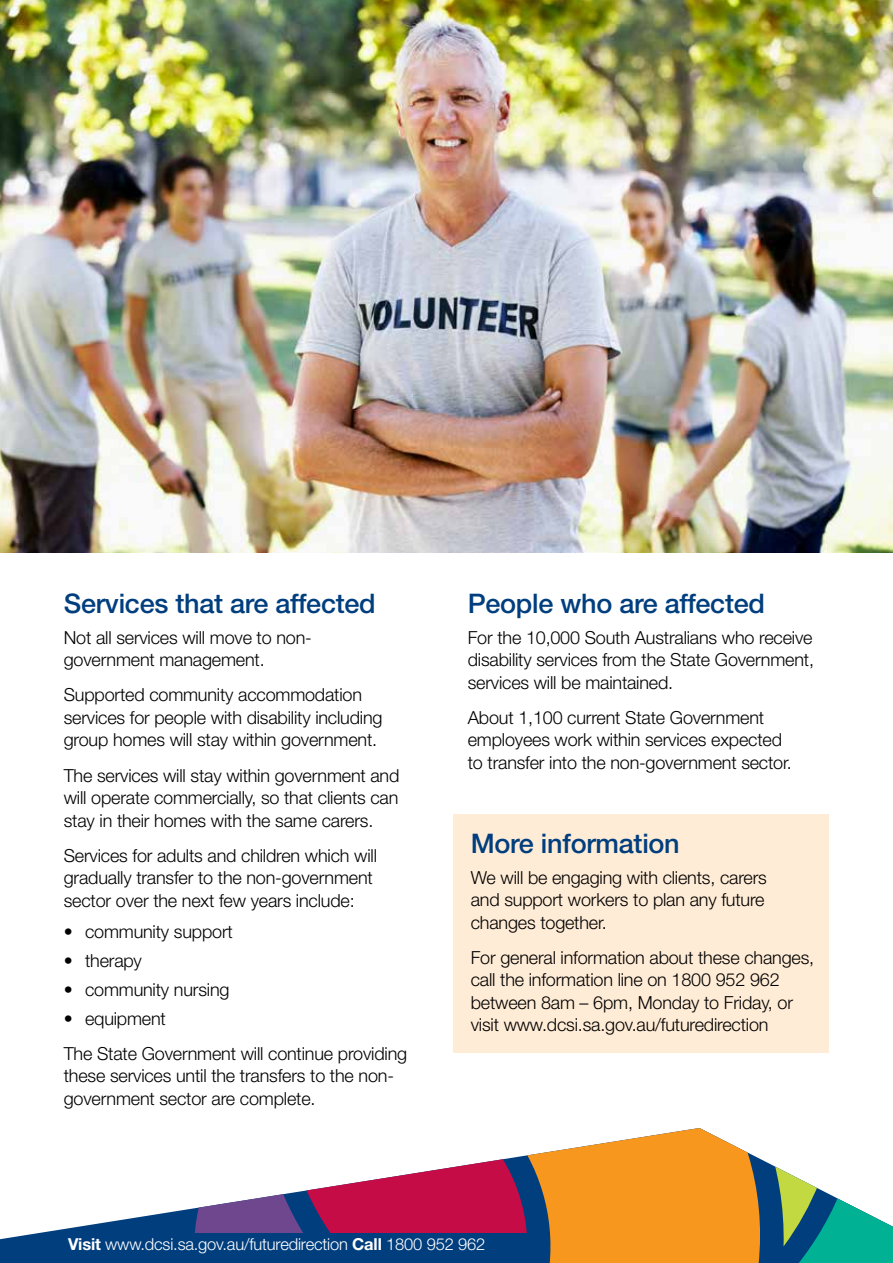
<style>
.page{position:relative;width:893px;height:1263px;background:#fff}
.page>*{position:absolute;margin:0;border:0;box-sizing:border-box;transform-origin:0 0}
.t1{font:500 27px "Helvetica Neue LT Std";letter-spacing:-.01em;color:#003e7e}
.t2{font:300 18px/22.5px "Helvetica Neue LT Std";letter-spacing:-.01em;color:#000}
.t3{font:300 16.5px "Helvetica Neue LT Std";letter-spacing:-.01em;color:#fff}
.s1{font-weight:700}
</style>
<div class="page">
<svg style="left:0;top:1209px;width:186px;height:54px;fill:#003e7e"></svg>
<svg style="left:775px;top:1206px;width:118px;height:57px;background:#1da99d"></svg>
<svg style="left:775px;top:1166px;width:79px;height:80px"></svg>
<svg style="left:186px;top:1194px;width:96px;height:39px"></svg>
<svg style="left:282px;top:1128px;width:493px;height:135px"></svg>
<div style="left:64px;top:1233px;width:474px;height:30px;background:#003e7e"></div>
<div style="left:454px;top:814px;width:375px;height:238px;background:#ffecd6"></div>
<img style="left:0;top:0;width:893px;height:553px">
<h1 class="t1" style="left:64px;top:587px;width:313px">Services that are affected</h1>
<p class="t2" style="left:64px;top:626px;width:250px">Not all services will move to non&shy;government management.</p>
<p class="t2" style="left:64px;top:683px;width:320px">Supported community accommodation services for people with disability including group homes will stay within government.</p>
<p class="t2" style="left:64px;top:764px;width:337px;text-align:justify">The services will stay within government and will operate commercially, so that clients can stay in their homes with the same carers.</p>
<p class="t2" style="left:64px;top:844px;width:315px">Services for adults and children which will gradually transfer to the non-government sector over the next few years include:</p>
<p class="t2" style="left:64px;top:920px;width:171px">• community support</p>
<p class="t2" style="left:64px;top:949px;width:80px">• therapy</p>
<p class="t2" style="left:64px;top:978px;width:167px">• community nursing</p>
<p class="t2" style="left:64px;top:1000px;width:345px;line-height:35.2px">• equipment<br>The State Government will continue providing</p>
<p class="t2" style="left:64px;top:1064px;width:332px">these services until the transfers to the non&shy;government sector are complete.</p>
<h1 class="t1" style="left:468px;top:587px;width:299px">People who are affected</h1>
<p class="t2" style="left:468px;top:626px;width:348px;text-align:justify">For the 10,000 South Australians who receive disability services from the State Government, services will be maintained.</p>
<p class="t2" style="left:468px;top:706px;width:326px">About 1,100 current State Government employees work within services expected to transfer into the non-government sector.</p>
<h1 class="t1" style="left:471px;top:827px;width:211px">More information</h1>
<p class="t2" style="left:471px;top:865px;width:298px">We will be engaging with clients, carers and support workers to plan any future changes together.</p>
<p class="t2" style="left:471px;top:946px;width:345px">For general information about these changes, call the information line on 1800 952 962 between 8am – 6pm, Monday to Friday, or visit www.dcsi.sa.gov.au/futuredirection</p>
<p class="t3" style="left:68px;top:1234px;width:419px"><span class="s1">Visit</span> www.dcsi.sa.gov.au/futuredirection <span class="s1">Call</span> 1800 952 962</p>
</div>
